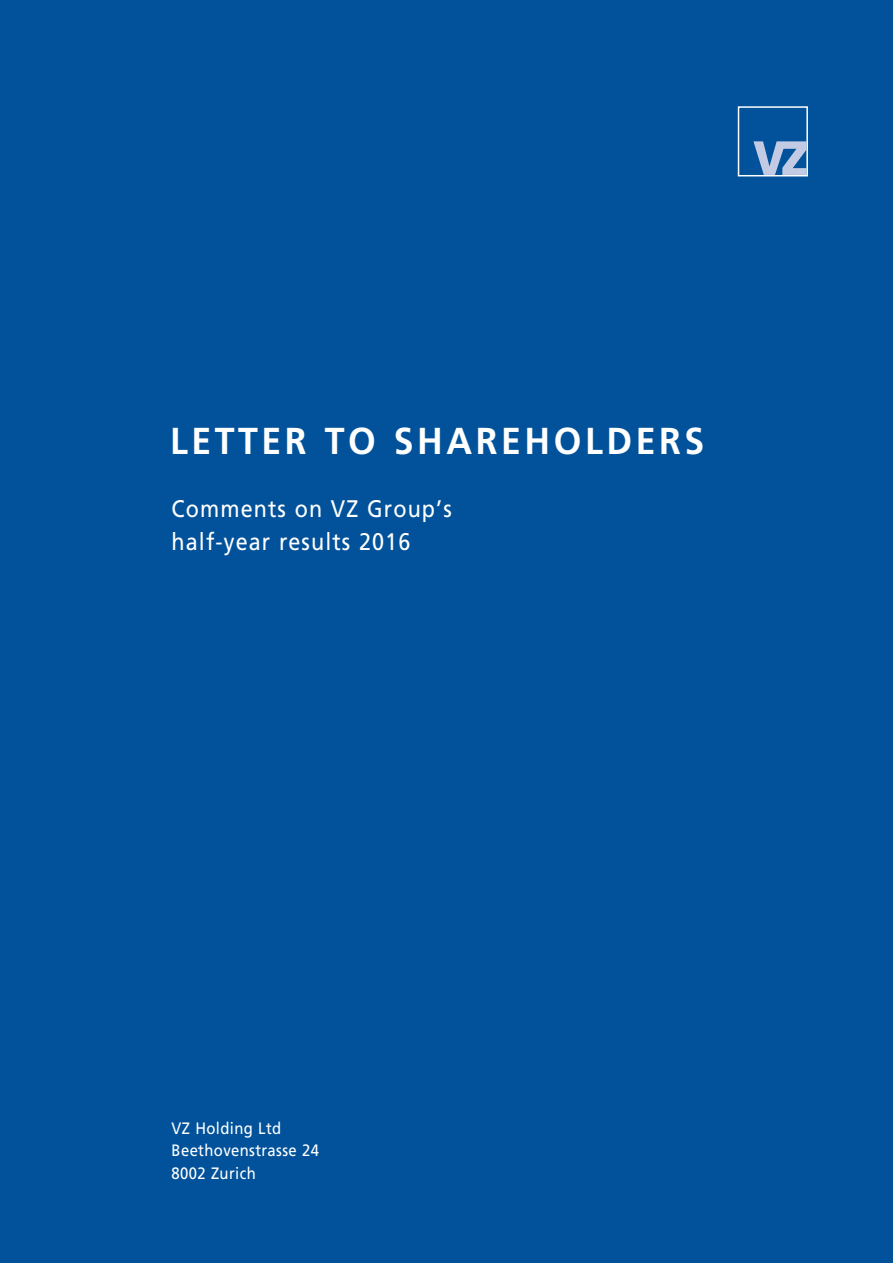
<style>
.page{position:relative;width:893px;height:1263px;background:#01529a}
.page>*{position:absolute;margin:0;border:0;box-sizing:border-box;transform-origin:0 0}
.t1{font:700 37.5px "Frutiger LT";letter-spacing:.1em;color:#fff;scale:.95 1}
.t2{font:24px/33px "Frutiger LT";letter-spacing:.05em;color:#fff;scale:.9 1}
.t3{font:16.5px/22.5px "Frutiger LT";letter-spacing:.025em;color:#fff;scale:.9 1}
</style>
<div class="page">
<svg style="left:753px;top:141px;width:52px;height:32px"></svg>
<div style="left:738px;top:106px;width:70px;height:70px;border:2px solid #fff"></div>
<h1 class="t1" style="left:170px;top:419px;width:564px">LETTER TO SHAREHOLDERS</h1>
<h2 class="t2" style="left:172px;top:492px;width:313px">Comments on VZ Group’s half-year results 2016</h2>
<p class="t3" style="left:172px;top:1117px;width:165px">VZ Holding Ltd<br>Beethovenstrasse 24<br>8002 Zurich</p>
</div>
